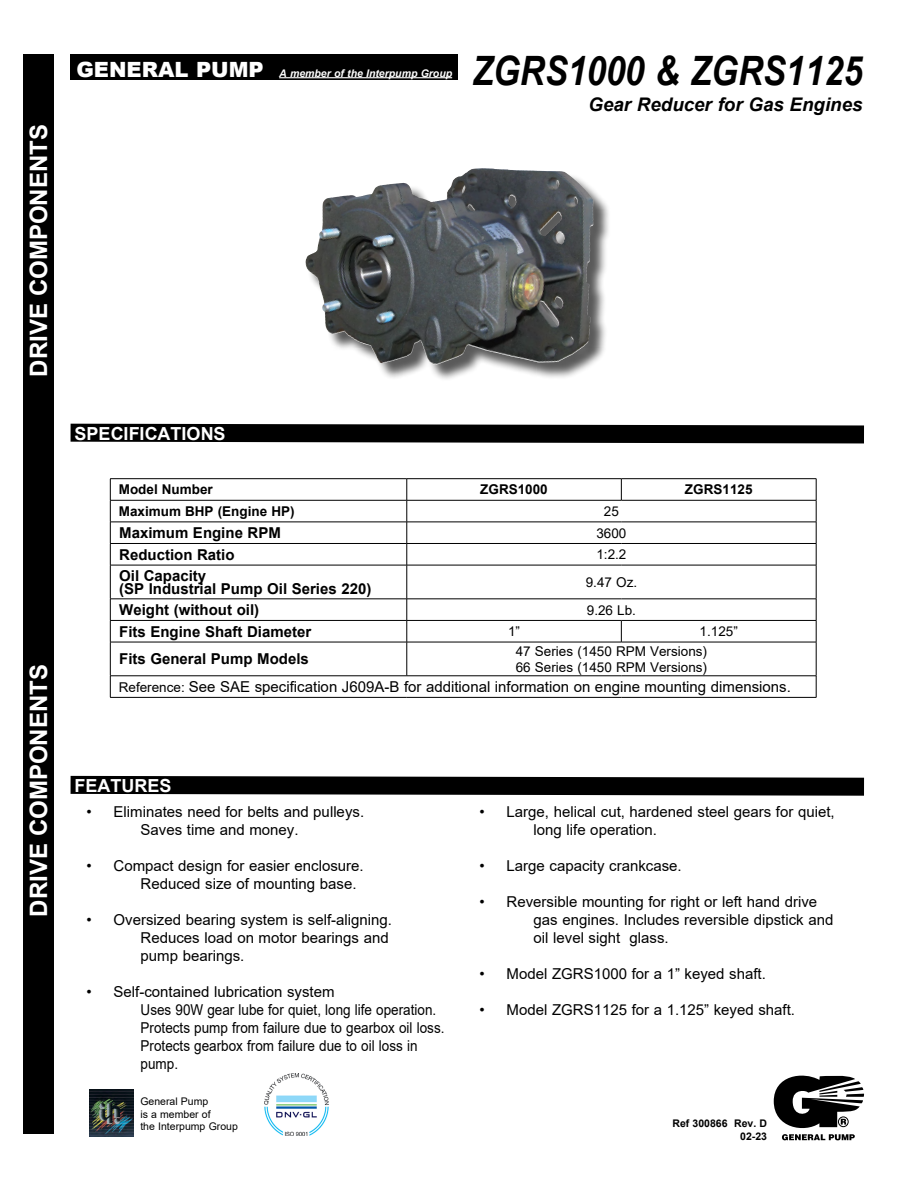
<style>
.page{position:relative;width:918px;height:1188px;background:#fff}
.page>*{position:absolute;margin:0;border:0;box-sizing:border-box;transform-origin:0 0}
.t1{font:italic 700 40.5px "Arial";color:#000;scale:.85 1}
.t2{font:700 24px "Arial";color:#fff}
.t3{font:italic 700 18.75px "Arial";color:#000}
.t4{font:700 18px "Arial";color:#fff}
.t5{font:15px/18px "Arial";color:#000}
.t6{font:700 15px/13.5px "Arial";color:#000}
.t7{font:13.5px/16.2px "Arial";color:#000}
.t8{font:700 13.5px "Arial";color:#000}
.t9{font:10.5px/12.6px "Arial";color:#000}
.t10{font:italic 700 10.5px "Arial";color:#fff}
.t11{font:700 10.5px/12.6px "Arial";color:#000;text-align:right}
.s1{font-weight:900;font-style:normal;font-size:21px}
.s2{font-size:13.5px}
</style>
<div class="page">
<div style="left:24px;top:54px;width:30px;height:1080px;background:#000"></div>
<div style="left:71px;top:54px;width:387px;height:26px;background:#000"></div>
<hr style="left:279px;top:77px;width:173px;height:1px;background:#fff">
<svg style="left:70px;top:423px;width:794px;height:21px;background:#242424"></svg>
<div style="left:307px;top:170px;width:304px;height:212px;background:#000;opacity:.65"></div>
<img style="left:447px;top:168px;width:35px;height:26px">
<svg style="left:774px;top:1076px;width:90px;height:64px"></svg>
<svg style="left:70px;top:775px;width:795px;height:21px;background:#242424"></svg>
<svg style="left:111px;top:479px;width:705px;height:218px"></svg>
<hr style="left:110px;top:478px;width:297px;height:1px;background:#000">
<hr style="left:407px;top:478px;width:214px;height:1px;background:#000">
<hr style="left:621px;top:478px;width:195px;height:1px;background:#000">
<svg style="left:621px;top:479px;width:1px;height:21px"></svg>
<hr style="left:110px;top:500px;width:297px;height:1px;background:#000">
<hr style="left:407px;top:500px;width:214px;height:1px;background:#000">
<hr style="left:621px;top:500px;width:195px;height:1px;background:#000">
<hr style="left:110px;top:522px;width:297px;height:1px;background:#000">
<hr style="left:407px;top:522px;width:214px;height:1px;background:#000">
<hr style="left:621px;top:522px;width:195px;height:1px;background:#000">
<hr style="left:110px;top:543px;width:297px;height:1px;background:#000">
<svg style="left:110px;top:479px;width:1px;height:86px"></svg>
<hr style="left:407px;top:543px;width:214px;height:1px;background:#000">
<svg style="left:407px;top:479px;width:1px;height:86px"></svg>
<hr style="left:621px;top:543px;width:195px;height:1px;background:#000">
<svg style="left:816px;top:479px;width:1px;height:86px"></svg>
<hr style="left:110px;top:565px;width:297px;height:1px;background:#000">
<hr style="left:110px;top:565px;width:1px;height:34px;background:#000">
<hr style="left:407px;top:565px;width:214px;height:1px;background:#000">
<hr style="left:407px;top:565px;width:1px;height:34px;background:#000">
<hr style="left:621px;top:565px;width:195px;height:1px;background:#000">
<hr style="left:816px;top:565px;width:1px;height:34px;background:#000">
<hr style="left:110px;top:599px;width:297px;height:1px;background:#000">
<hr style="left:407px;top:599px;width:214px;height:1px;background:#000">
<hr style="left:621px;top:599px;width:195px;height:1px;background:#000">
<hr style="left:110px;top:620px;width:297px;height:1px;background:#000">
<svg style="left:110px;top:599px;width:1px;height:43px"></svg>
<hr style="left:407px;top:620px;width:214px;height:1px;background:#000">
<svg style="left:407px;top:599px;width:1px;height:43px"></svg>
<hr style="left:621px;top:620px;width:195px;height:1px;background:#000">
<svg style="left:621px;top:621px;width:1px;height:21px"></svg>
<svg style="left:816px;top:599px;width:1px;height:43px"></svg>
<hr style="left:110px;top:642px;width:297px;height:1px;background:#000">
<hr style="left:110px;top:642px;width:1px;height:34px;background:#000">
<hr style="left:407px;top:642px;width:214px;height:1px;background:#000">
<hr style="left:407px;top:642px;width:1px;height:34px;background:#000">
<hr style="left:621px;top:642px;width:195px;height:1px;background:#000">
<hr style="left:816px;top:642px;width:1px;height:34px;background:#000">
<hr style="left:110px;top:676px;width:297px;height:1px;background:#000">
<svg style="left:110px;top:676px;width:1px;height:21px"></svg>
<hr style="left:407px;top:676px;width:214px;height:1px;background:#000">
<hr style="left:621px;top:676px;width:195px;height:1px;background:#000">
<svg style="left:816px;top:676px;width:1px;height:21px"></svg>
<hr style="left:110px;top:697px;width:297px;height:1px;background:#000">
<hr style="left:407px;top:697px;width:214px;height:1px;background:#000">
<hr style="left:621px;top:697px;width:195px;height:1px;background:#000">
<img style="left:89px;top:1089px;width:44px;height:47px">
<img style="left:265px;top:1074px;width:63px;height:61px">
<h2 class="t2" style="left:22px;top:376px;width:254px;rotate:-90deg">DRIVE COMPONENTS</h2>
<h2 class="t2" style="left:22px;top:916px;width:254px;rotate:-90deg">DRIVE COMPONENTS</h2>
<p class="t10" style="left:76px;top:66px;width:377px"><span class="s1">GENERAL PUMP</span> A member of the Interpump Group</p>
<h1 class="t1" style="left:472px;top:44px;width:461px">ZGRS1000 &amp; ZGRS1125</h1>
<p class="t3" style="left:588px;top:92px;width:276px">Gear Reducer for Gas Engines</p>
<p class="t4" style="left:75px;top:421px;width:153px">SPECIFICATIONS</p>
<p class="t8" style="left:119px;top:480px;width:96px">Model Number</p>
<p class="t8" style="left:480px;top:480px;width:69px">ZGRS1000</p>
<p class="t8" style="left:685px;top:480px;width:69px">ZGRS1125</p>
<p class="t8" style="left:119px;top:502px;width:177px">Maximum BHP (Engine HP)</p>
<p class="t7" style="left:604px;top:503px;width:17px">25</p>
<p class="t6" style="left:119px;top:526px;width:163px">Maximum Engine RPM</p>
<p class="t7" style="left:596px;top:525px;width:32px">3600</p>
<p class="t6" style="left:119px;top:548px;width:117px">Reduction Ratio</p>
<p class="t7" style="left:596px;top:546px;width:32px">1:2.2</p>
<p class="t6" style="left:119px;top:569px;width:254px">Oil Capacity<br>(SP Industrial Pump Oil Series 220)</p>
<p class="t7" style="left:586px;top:574px;width:53px">9.47 Oz.</p>
<p class="t6" style="left:119px;top:603px;width:141px">Weight (without oil)</p>
<p class="t7" style="left:587px;top:602px;width:51px">9.26 Lb.</p>
<p class="t6" style="left:119px;top:625px;width:194px">Fits Engine Shaft Diameter</p>
<p class="t7" style="left:508px;top:623px;width:14px">1”</p>
<p class="t7" style="left:700px;top:623px;width:40px">1.125”</p>
<p class="t6" style="left:119px;top:653px;width:191px">Fits General Pump Models</p>
<p class="t7" style="left:516px;top:643px;width:193px">47 Series (1450 RPM Versions)<br>66 Series (1450 RPM Versions)</p>
<p class="t5" style="left:119px;top:678px;width:674px"><span class="s2">Reference:</span> See SAE specification J609A-B for additional information on engine mounting dimensions.</p>
<p class="t4" style="left:75px;top:773px;width:99px">FEATURES</p>
<p class="t5" style="left:141px;top:803px;width:225px;text-indent:-54px">• Eliminates need for belts and pulleys.<br>Saves time and money.</p>
<p class="t5" style="left:141px;top:857px;width:225px;text-indent:-54px">• Compact design for easier enclosure.<br>Reduced size of mounting base.</p>
<p class="t5" style="left:141px;top:911px;width:253px;text-indent:-54px">• Oversized bearing system is self-aligning.<br>Reduces load on motor bearings and pump bearings.</p>
<p class="t5" style="left:141px;top:983px;width:305px;text-indent:-54px">• Self-contained lubrication system<br>Uses 90W gear lube for quiet, long life operation.<br>Protects pump from failure due to gearbox oil loss.<br>Protects gearbox from failure due to oil loss in pump.</p>
<p class="t9" style="left:140px;top:1095px;width:99px">General Pump<br>is a member of<br>the Interpump Group</p>
<p class="t5" style="left:534px;top:803px;width:303px;text-indent:-54px">• Large, helical cut, hardened steel gears for quiet, long life operation.</p>
<p class="t5" style="left:480px;top:857px;width:204px">• Large capacity crankcase.</p>
<p class="t5" style="left:534px;top:893px;width:301px;text-indent:-54px">• Reversible mounting for right or left hand drive gas engines. Includes reversible dipstick and oil level sight glass.</p>
<p class="t5" style="left:480px;top:965px;width:288px">• Model ZGRS1000 for a 1” keyed shaft.</p>
<p class="t5" style="left:480px;top:1001px;width:317px">• Model ZGRS1125 for a 1.125” keyed shaft.</p>
<p class="t11" style="left:673px;top:1117px;width:96px">Ref 300866 Rev. D<br>02-23</p>
</div>
